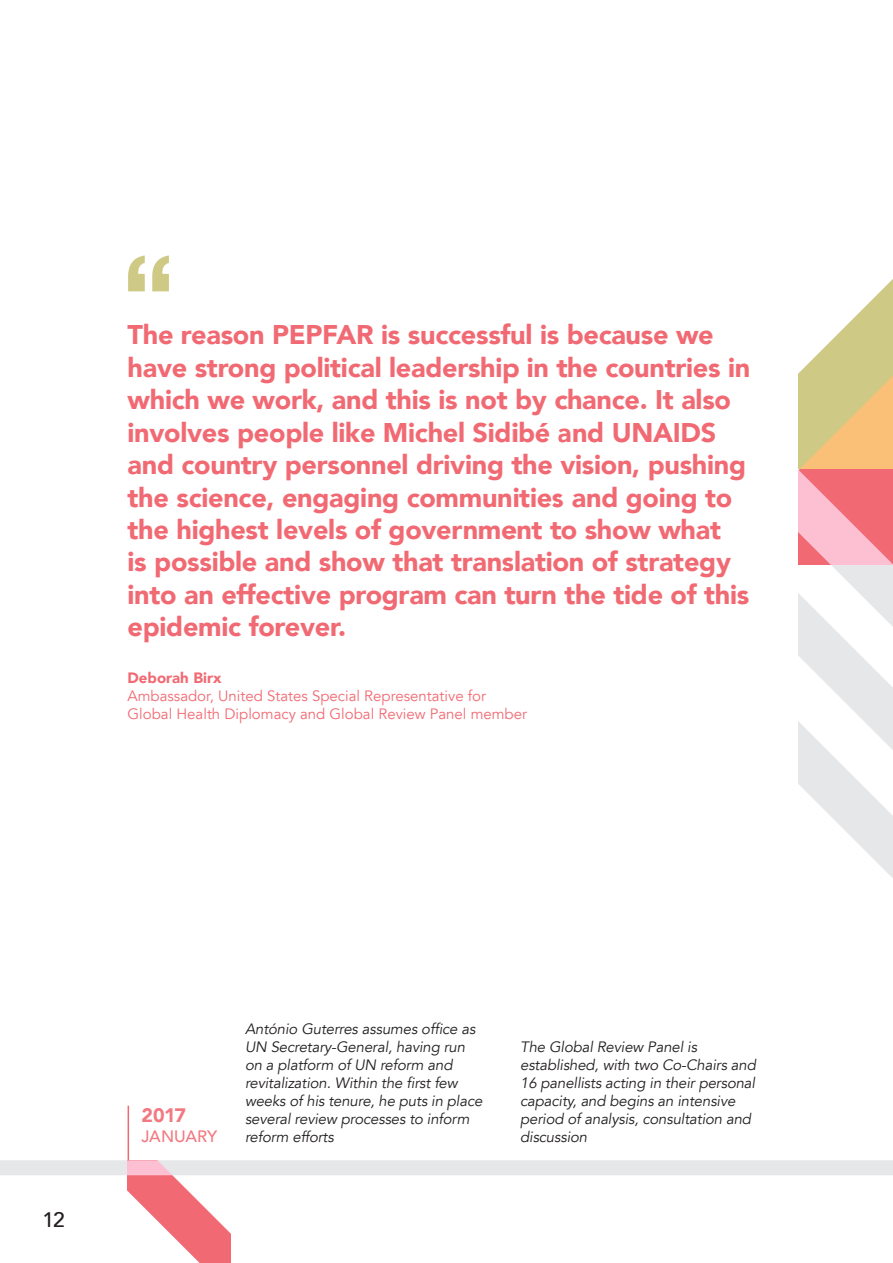
<style>
.page{position:relative;width:893px;height:1263px;background:#fff}
.page>*{position:absolute;margin:0;border:0;box-sizing:border-box;transform-origin:0 0}
.t1{font:700 105px "Akzidenz Grotesk BQ";color:#cec984}
.t2{font:900 27px/32.4px "Avenir LT";letter-spacing:-.01em;color:#f16a73}
.t3{font:500 21px "Avenir LT";color:#231f20}
.t4{font:900 19.5px "Avenir LT";color:#f16a73}
.t5{font:500 16.5px "Avenir LT";color:#f16a73}
.t6{font:italic 15px/18px "Avenir LT";letter-spacing:-.01em;color:#231f20}
.t7{font:15px/18px "Avenir LT";color:#f16a73}
.t8{font:900 15px "Avenir LT";color:#f16a73}
</style>
<div class="page">
<div style="left:0;top:1160px;width:893px;height:15px;background:#e6e7e9"></div>
<hr style="left:128px;top:1106px;width:1px;height:54px;background:#f16a73">
<svg style="left:128px;top:1160px;width:102px;height:103px"></svg>
<svg style="left:798px;top:279px;width:95px;height:599px"></svg>
<h1 class="t1" style="left:123px;top:233px;width:52px">“</h1>
<p class="t2" style="left:128px;top:319px;width:624px">The reason PEPFAR is successful is because we have strong political leadership in the countries in which we work, and this is not by chance. It also involves people like Michel Sidibé and UNAIDS and country personnel driving the vision, pushing the science, engaging communities and going to the highest levels of government to show what<br>is possible and show that translation of strategy into an effective program can turn the tide of this epidemic forever.</p>
<p class="t8" style="left:128px;top:668px;width:95px">Deborah Birx</p>
<p class="t7" style="left:128px;top:687px;width:401px">Ambassador, United States Special Representative for<br>Global Health Diplomacy and Global Review Panel member</p>
<p class="t3" style="left:43px;top:1208px;width:24px">12</p>
<p class="t4" style="left:142px;top:1104px;width:46px">2017</p>
<p class="t5" style="left:142px;top:1127px;width:77px">JANUARY</p>
<p class="t6" style="left:245px;top:1020px;width:239px">António Guterres assumes office as<br>UN Secretary-General, having run on a platform of UN reform and revitalization. Within the first few weeks of his tenure, he puts in place several review processes to inform reform efforts</p>
<p class="t6" style="left:520px;top:1038px;width:237px">The Global Review Panel is established, with two Co-Chairs and<br>16 panellists acting in their personal capacity, and begins an intensive period of analysis, consultation and discussion</p>
</div>
